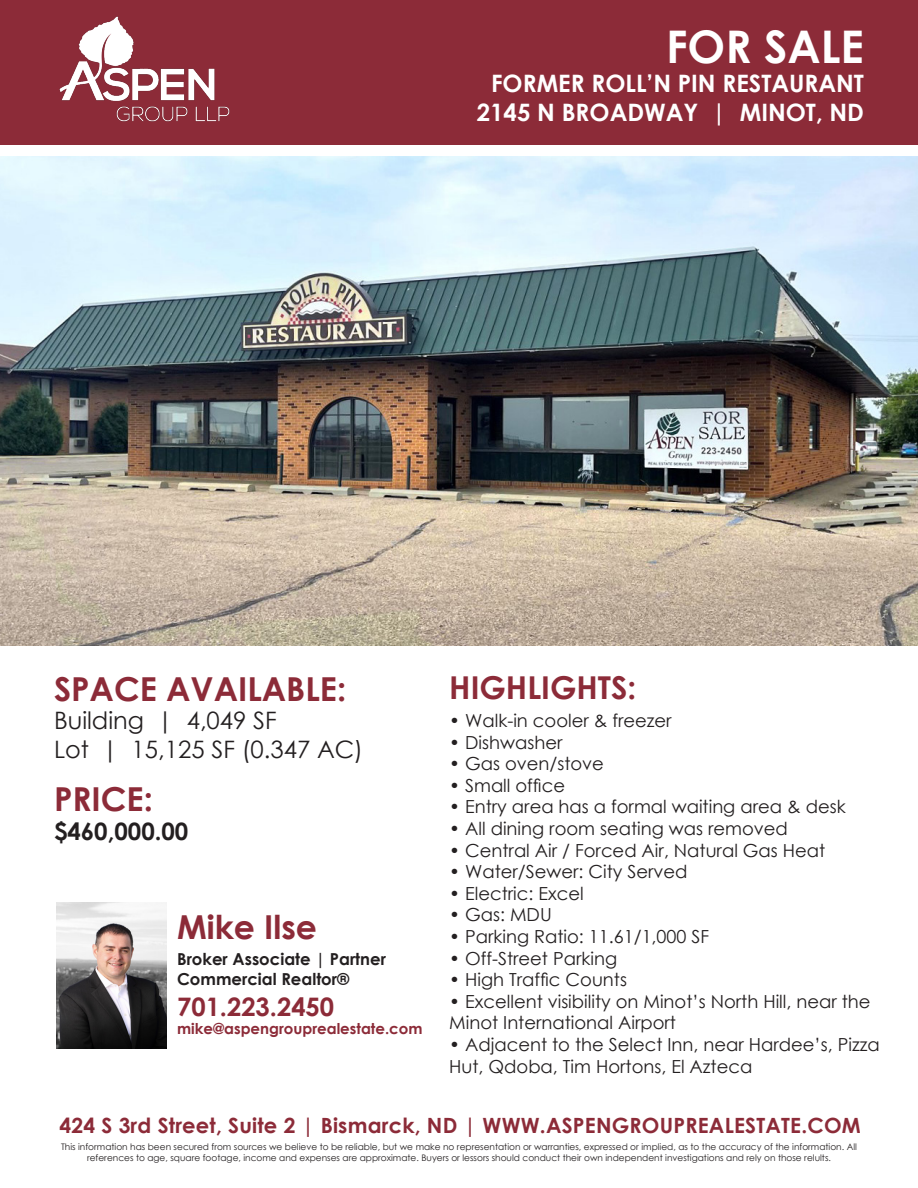
<style>
.page{position:relative;width:918px;height:1188px;background:#fff}
.page>*{position:absolute;margin:0;border:0;box-sizing:border-box;transform-origin:0 0}
.t1{font:700 45px "Century Gothic";color:#fff}
.t2{font:700 33px "Century Gothic";color:#8c2b38}
.t3{font:700 31.5px "Century Gothic";color:#8c2b38}
.t4{font:700 25.5px "Century Gothic";color:#8c2b38}
.t5{font:700 24px "Century Gothic";color:#fff}
.t6{font:24px "Century Gothic";color:#231f20}
.t7{font:700 24px "Century Gothic";color:#231f20}
.t8{font:700 21px "Century Gothic";letter-spacing:.01em;color:#8c2b38}
.t9{font:18px/21.6px "Century Gothic";color:#231f20}
.t10{font:700 16.5px "Century Gothic";color:#231f20}
.t11{font:700 15px "Century Gothic";color:#8c2b38}
.t12{font:9px/10.8px "Century Gothic";color:#231f20;text-align:center}
</style>
<div class="page">
<div style="left:0;top:0;width:918px;height:145px;background:#8c2b38"></div>
<img style="left:26px;top:16px;width:239px;height:141px">
<img style="left:0;top:157px;width:918px;height:489px">
<img style="left:56px;top:903px;width:110px;height:145px">
<p class="t1" style="left:666px;top:13px;width:199px">FOR SALE</p>
<p class="t5" style="left:491px;top:65px;width:374px">FORMER ROLL’N PIN RESTAURANT</p>
<p class="t5" style="left:477px;top:94px;width:389px">2145 N BROADWAY | MINOT, ND</p>
<p class="t2" style="left:54px;top:664px;width:294px">SPACE AVAILABLE:</p>
<p class="t6" style="left:54px;top:704px;width:224px">Building | 4,049 SF</p>
<p class="t6" style="left:54px;top:733px;width:311px">Lot | 15,125 SF (0.347 AC)</p>
<p class="t2" style="left:54px;top:774px;width:100px">PRICE:</p>
<p class="t7" style="left:54px;top:813px;width:136px">$460,000.00</p>
<p class="t2" style="left:177px;top:902px;width:141px">Mike Ilse</p>
<p class="t10" style="left:177px;top:947px;width:210px">Broker Associate | Partner</p>
<p class="t10" style="left:177px;top:967px;width:174px">Commercial Realtor®</p>
<p class="t4" style="left:177px;top:987px;width:159px">701.223.2450</p>
<p class="t11" style="left:177px;top:1017px;width:247px">mike@aspengrouprealestate.com</p>
<p class="t3" style="left:449px;top:663px;width:189px">HIGHLIGHTS:</p>
<p class="t9" style="left:449px;top:709px;width:224px">• Walk-in cooler &amp; freezer</p>
<p class="t9" style="left:449px;top:731px;width:115px">• Dishwasher</p>
<p class="t9" style="left:449px;top:753px;width:156px">• Gas oven/stove</p>
<p class="t9" style="left:449px;top:774px;width:117px">• Small office</p>
<p class="t9" style="left:449px;top:796px;width:398px">• Entry area has a formal waiting area &amp; desk</p>
<p class="t9" style="left:449px;top:817px;width:340px">• All dining room seating was removed</p>
<p class="t9" style="left:449px;top:839px;width:378px">• Central Air / Forced Air, Natural Gas Heat</p>
<p class="t9" style="left:449px;top:861px;width:240px">• Water/Sewer: City Served</p>
<p class="t9" style="left:449px;top:882px;width:136px">• Electric: Excel</p>
<p class="t9" style="left:449px;top:904px;width:104px">• Gas: MDU</p>
<p class="t9" style="left:449px;top:925px;width:261px">• Parking Ratio: 11.61/1,000 SF</p>
<p class="t9" style="left:449px;top:947px;width:169px">• Off-Street Parking</p>
<p class="t9" style="left:449px;top:969px;width:179px">• High Traffic Counts</p>
<p class="t9" style="left:449px;top:990px;width:423px">• Excellent visibility on Minot’s North Hill, near the<br>Minot International Airport</p>
<p class="t9" style="left:449px;top:1033px;width:432px">• Adjacent to the Select Inn, near Hardee’s, Pizza<br>Hut, Qdoba, Tim Hortons, El Azteca</p>
<p class="t8" style="left:59px;top:1109px;width:803px">424 S 3rd Street, Suite 2 | Bismarck, ND | WWW.ASPENGROUPREALESTATE.COM</p>
<p class="t12" style="left:61px;top:1141px;width:797px">This information has been secured from sources we believe to be reliable, but we make no representation or warranties, expressed or implied, as to the accuracy of the information. All references to age, square footage, income and expenses are approximate. Buyers or lessors should conduct their own independent investigations and rely on those relults.</p>
</div>
